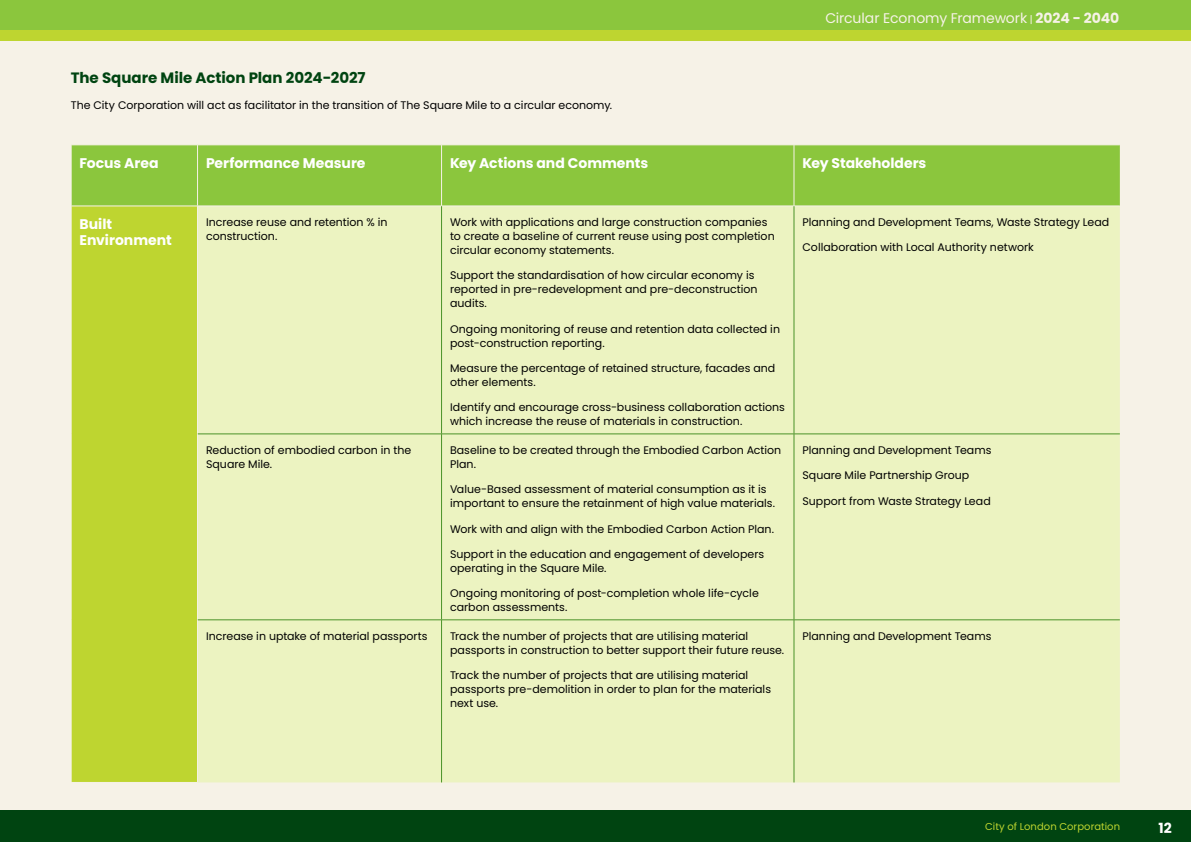
<style>
.page{position:relative;width:1191px;height:842px;background:#f6f2e7}
.page>*{position:absolute;margin:0;border:0;box-sizing:border-box;transform-origin:0 0}
.Heading_3{font:700 15px "Poppins";letter-spacing:-.005em;color:#041}
.Table_text{font:700 14px/16px "Poppins";color:#fff}
.t1{font:14px "Poppins";letter-spacing:-.005em;color:#f6f2e7}
.Table_text-2{font:11px/14px "Poppins";color:#000}
.t2{font:10px "Poppins";letter-spacing:.005em;color:#bed530}
.s1{font-size:10px}
.s2{font-weight:700}
</style>
<div class="page">
<div style="left:0;top:811px;width:1191px;height:31px;background:#041"></div>
<div style="left:0;top:0;width:1191px;height:30px;background:#8bc63d"></div>
<div style="left:0;top:30px;width:1191px;height:11px;background:#bed530"></div>
<div style="left:72px;top:146px;width:1047px;height:60px;background:#8bc63d"></div>
<div style="left:72px;top:207px;width:125px;height:575px;background:#bed530"></div>
<div style="left:198px;top:207px;width:921px;height:575px;background:#ecf3c1"></div>
<hr style="left:197px;top:145px;width:1px;height:61px;background:#f6f2e7">
<hr style="left:441px;top:145px;width:1px;height:61px;background:#f6f2e7">
<hr style="left:793px;top:145px;width:1px;height:61px;background:#f6f2e7">
<hr style="left:441px;top:206px;width:1px;height:228px;background:#4a9228">
<hr style="left:793px;top:206px;width:1px;height:228px;background:#4a9228">
<hr style="left:198px;top:434px;width:243px;height:1px;background:#4a9228">
<hr style="left:441px;top:434px;width:353px;height:1px;background:#4a9228">
<hr style="left:441px;top:434px;width:1px;height:186px;background:#4a9228">
<hr style="left:794px;top:434px;width:325px;height:1px;background:#4a9228">
<hr style="left:793px;top:434px;width:1px;height:186px;background:#4a9228">
<hr style="left:198px;top:620px;width:243px;height:1px;background:#4a9228">
<hr style="left:441px;top:620px;width:353px;height:1px;background:#4a9228">
<hr style="left:441px;top:620px;width:1px;height:162px;background:#4a9228">
<hr style="left:794px;top:620px;width:325px;height:1px;background:#4a9228">
<hr style="left:793px;top:620px;width:1px;height:162px;background:#4a9228">
<p class="Heading_3" style="left:71px;top:69px;width:296px">The Square Mile Action Plan 2024-2027</p>
<p class="Table_text-2" style="left:71px;top:99px;width:543px">The City Corporation will act as facilitator in the transition of The Square Mile to a circular economy.</p>
<p class="t1" style="left:825px;top:10px;width:295px">Circular Economy Framework <span class="s1">|</span> <span class="s2">2024 - 2040</span></p>
<p class="Table_text" style="left:80px;top:155px;width:80px">Focus Area</p>
<p class="Table_text" style="left:206px;top:155px;width:161px">Performance Measure</p>
<p class="Table_text" style="left:450px;top:155px;width:200px">Key Actions and Comments</p>
<p class="Table_text" style="left:802px;top:155px;width:125px">Key Stakeholders</p>
<p class="Table_text" style="left:80px;top:216px;width:94px">Built<br>Environment</p>
<p class="Table_text-2" style="left:206px;top:215px;width:183px">Increase reuse and retention % in construction.</p>
<p class="Table_text-2" style="left:450px;top:215px;width:326px">Work with applications and large construction companies to create a baseline of current reuse using post completion circular economy statements.</p>
<p class="Table_text-2" style="left:450px;top:269px;width:309px">Support the standardisation of how circular economy is reported in pre-redevelopment and pre-deconstruction audits.</p>
<p class="Table_text-2" style="left:450px;top:322px;width:331px">Ongoing monitoring of reuse and retention data collected in post-construction reporting.</p>
<p class="Table_text-2" style="left:450px;top:361px;width:327px">Measure the percentage of retained structure, facades and other elements.</p>
<p class="Table_text-2" style="left:450px;top:401px;width:336px">Identify and encourage cross-business collaboration actions which increase the reuse of materials in construction.</p>
<p class="Table_text-2" style="left:206px;top:443px;width:207px">Reduction of embodied carbon in the<br>Square Mile.</p>
<p class="Table_text-2" style="left:450px;top:443px;width:333px">Baseline to be created through the Embodied Carbon Action<br>Plan.</p>
<p class="Table_text-2" style="left:450px;top:482px;width:326px">Value-Based assessment of material consumption as it is important to ensure the retainment of high value materials.</p>
<p class="Table_text-2" style="left:450px;top:522px;width:325px">Work with and align with the Embodied Carbon Action Plan.</p>
<p class="Table_text-2" style="left:450px;top:547px;width:316px">Support in the education and engagement of developers operating in the Square Mile.</p>
<p class="Table_text-2" style="left:450px;top:586px;width:310px">Ongoing monitoring of post-completion whole life-cycle carbon assessments.</p>
<p class="Table_text-2" style="left:206px;top:629px;width:223px">Increase in uptake of material passports</p>
<p class="Table_text-2" style="left:450px;top:629px;width:336px">Track the number of projects that are utilising material passports in construction to better support their future reuse.</p>
<p class="Table_text-2" style="left:450px;top:668px;width:322px">Track the number of projects that are utilising material passports pre-demolition in order to plan for the materials next use.</p>
<p class="Table_text-2" style="left:802px;top:215px;width:308px">Planning and Development Teams, Waste Strategy Lead</p>
<p class="Table_text-2" style="left:802px;top:241px;width:233px">Collaboration with Local Authority network</p>
<p class="Table_text-2" style="left:802px;top:443px;width:190px">Planning and Development Teams</p>
<p class="Table_text-2" style="left:802px;top:468px;width:168px">Square Mile Partnership Group</p>
<p class="Table_text-2" style="left:802px;top:494px;width:190px">Support from Waste Strategy Lead</p>
<p class="Table_text-2" style="left:802px;top:629px;width:190px">Planning and Development Teams</p>
<p class="t2" style="left:985px;top:820px;width:136px">City of London Corporation</p>
<p class="Table_text" style="left:1158px;top:820px;width:15px">12</p>
</div>
